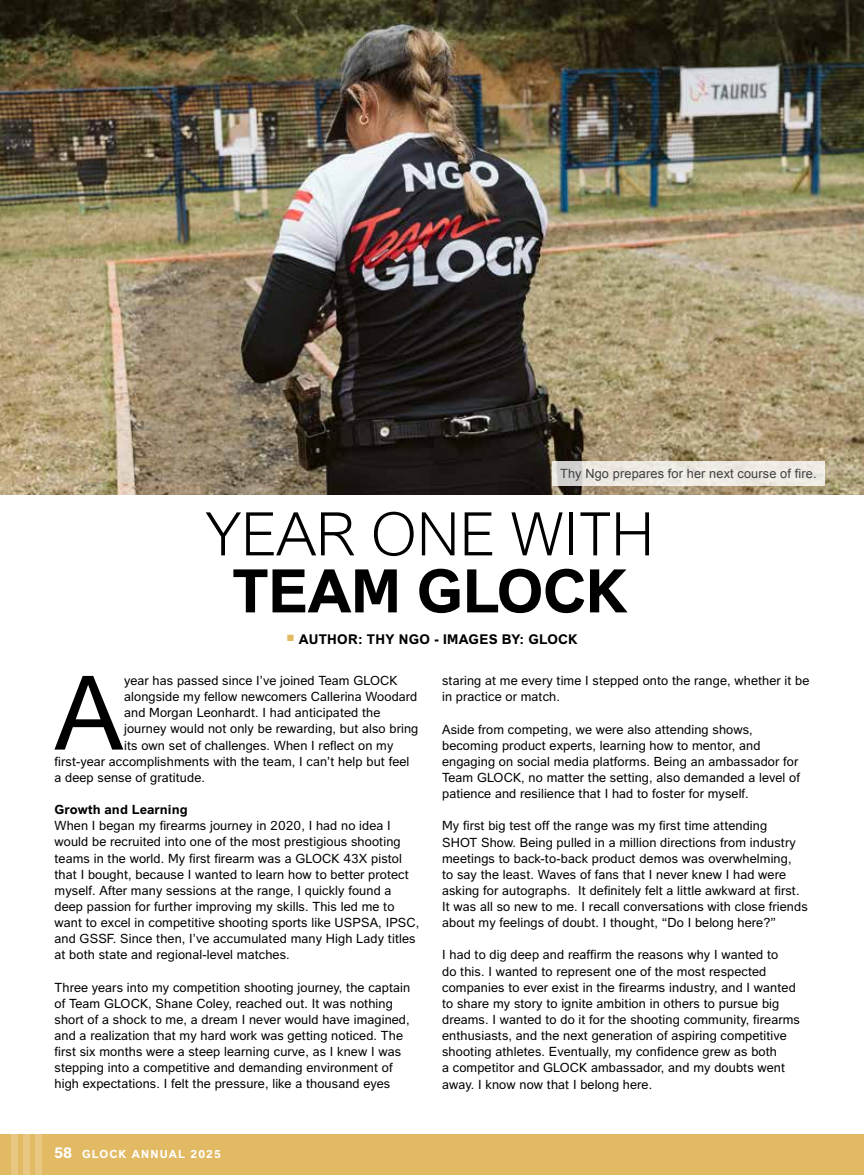
<style>
.page{position:relative;width:864px;height:1175px;background:#fff}
.page>*{position:absolute;margin:0;border:0;box-sizing:border-box;transform-origin:0 0}
.t1{font:102.9px "GLOCK Sans";color:#000}
.t2{font:300 60px "GLOCK Sans";letter-spacing:-.01em;color:#000}
.t3{font:700 60px "GLOCK Sans";letter-spacing:-.01em;color:#000}
.t4{font:700 13.5px "GLOCK Sans";letter-spacing:.02em;color:#000}
.t5{font:12.75px/16.2px "GLOCK Sans";letter-spacing:.01em;color:#000}
.t6{font:12.75px "GLOCK Sans Arabic";letter-spacing:.01em;color:#414042}
.t7{font:700 12.75px "GLOCK Sans";letter-spacing:.01em;color:#000}
.t8{font:700 11.25px "GLOCK Sans";letter-spacing:.1em;color:#fff}
.s1{font-size:15px}
</style>
<div class="page">
<img style="left:0;top:0;width:864px;height:494px">
<div style="left:0;top:1134px;width:864px;height:40px;background:#e2ba63"></div>
<div style="left:11px;top:1133px;width:7px;height:41px;background:#e7c781"></div>
<div style="left:23px;top:1133px;width:7px;height:41px;background:#e7c781"></div>
<div style="left:35px;top:1133px;width:7px;height:41px;background:#e7c781"></div>
<svg style="left:552px;top:461px;width:272px;height:24px;background:#eae7e0"></svg>
<p class="t6" style="left:560px;top:466px;width:258px">Thy Ngo prepares for her next course of fire.</p>
<h2 class="t2" style="left:205px;top:500px;width:450px">YEAR ONE WITH</h2>
<h2 class="t3" style="left:232px;top:556px;width:397px">TEAM GLOCK</h2>
<p class="t4" style="left:286px;top:631px;width:293px"><sup>■</sup> AUTHOR: THY NGO - IMAGES BY: GLOCK</p>
<h1 class="t1" style="left:55px;top:654px;width:70px">A</h1>
<p class="t5" style="left:124px;top:672px;width:275px">year has passed since I’ve joined Team GLOCK</p>
<p class="t5" style="left:124px;top:688px;width:295px">alongside my fellow newcomers Callerina Woodard</p>
<p class="t5" style="left:124px;top:704px;width:258px">and Morgan Leonhardt. I had anticipated the</p>
<p class="t5" style="left:124px;top:721px;width:296px">journey would not only be rewarding, but also bring</p>
<p class="t5" style="left:124px;top:737px;width:271px">its own set of challenges. When I reflect on my</p>
<p class="t5" style="left:55px;top:753px;width:356px">first-year accomplishments with the team, I can’t help but feel</p>
<p class="t5" style="left:55px;top:769px;width:152px">a deep sense of gratitude.</p>
<p class="t7" style="left:55px;top:802px;width:135px">Growth and Learning</p>
<p class="t5" style="left:55px;top:817px;width:366px">When I began my firearms journey in 2020, I had no idea I would be recruited into one of the most prestigious shooting teams in the world. My first firearm was a GLOCK 43X pistol that I bought, because I wanted to learn how to better protect myself. After many sessions at the range, I quickly found a deep passion for further improving my skills. This led me to want to excel in competitive shooting sports like USPSA, IPSC, and GSSF. Since then, I’ve accumulated many High Lady titles at both state and regional-level matches.</p>
<p class="t5" style="left:55px;top:979px;width:357px">Three years into my competition shooting journey, the captain of Team GLOCK, Shane Coley, reached out. It was nothing short of a shock to me, a dream I never would have imagined, and a realization that my hard work was getting noticed. The first six months were a steep learning curve, as I knew I was stepping into a competitive and demanding environment of high expectations. I felt the pressure, like a thousand eyes</p>
<p class="t8" style="left:54px;top:1147px;width:168px"><span class="s1">58</span> GLOCK ANNUAL 2025</p>
<p class="t5" style="left:442px;top:672px;width:369px">staring at me every time I stepped onto the range, whether it be in practice or match.</p>
<p class="t5" style="left:442px;top:721px;width:359px">Aside from competing, we were also attending shows, becoming product experts, learning how to mentor, and engaging on social media platforms. Being an ambassador for Team GLOCK, no matter the setting, also demanded a level of patience and resilience that I had to foster for myself.</p>
<p class="t5" style="left:442px;top:817px;width:367px">My first big test off the range was my first time attending<br>SHOT Show. Being pulled in a million directions from industry meetings to back-to-back product demos was overwhelming,<br>to say the least. Waves of fans that I never knew I had were asking for autographs. It definitely felt a little awkward at first.<br>It was all so new to me. I recall conversations with close friends about my feelings of doubt. I thought, “Do I belong here?”</p>
<p class="t5" style="left:442px;top:947px;width:359px">I had to dig deep and reaffirm the reasons why I wanted to<br>do this. I wanted to represent one of the most respected companies to ever exist in the firearms industry, and I wanted to share my story to ignite ambition in others to pursue big dreams. I wanted to do it for the shooting community, firearms enthusiasts, and the next generation of aspiring competitive shooting athletes. Eventually, my confidence grew as both<br>a competitor and GLOCK ambassador, and my doubts went away. I know now that I belong here.</p>
</div>
